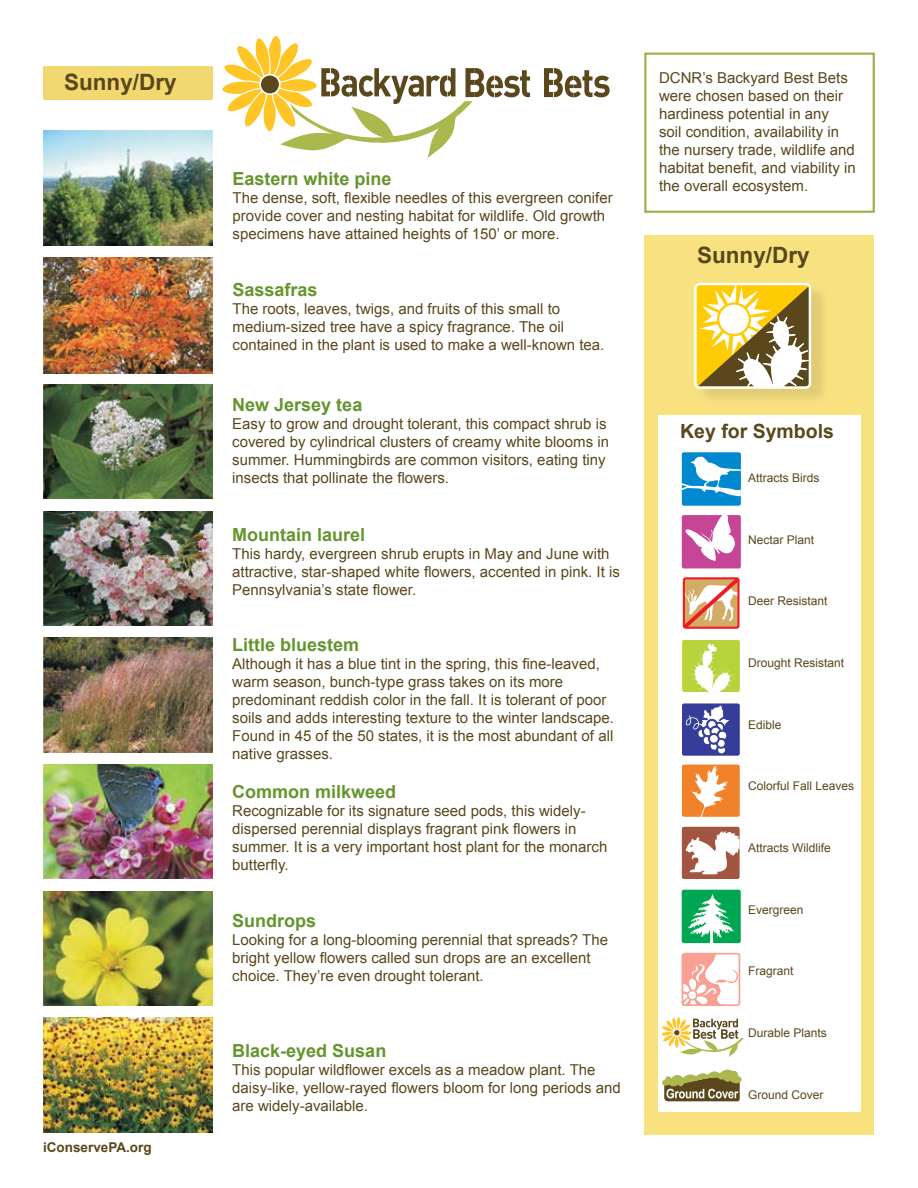
<style>
.page{position:relative;width:918px;height:1188px;background:#fff}
.page>*{position:absolute;margin:0;border:0;box-sizing:border-box;transform-origin:0 0}
.t1{font:700 22.5px "Arial";color:#5a471c}
.t2{font:700 19.5px "Arial";color:#5a471c}
.t3{font:700 18px "Arial";color:#65952e}
.t4{font:15px/18px "Arial";color:#5a471c}
.t5{font:700 13.5px "Arial";color:#5a471c}
.t6{font:12px "Arial";color:#5a471c}
</style>
<div class="page">
<svg style="left:222px;top:36px;width:388px;height:122px"></svg>
<div style="left:644px;top:235px;width:230px;height:900px;background:#f8e280"></div>
<div style="left:43px;top:66px;width:170px;height:33px;background:#f2d870"></div>
<div style="left:644px;top:53px;width:231px;height:160px;border:2px solid #9db44e"></div>
<div style="left:659px;top:415px;width:202px;height:696px;background:#fff"></div>
<div style="left:696px;top:283px;width:143px;height:129px;background:#d9c372;opacity:.75"></div>
<svg style="left:694px;top:283px;width:119px;height:106px"></svg>
<div style="left:682px;top:452px;width:58px;height:54px;background:#0089cf;border-radius:2px"></div>
<svg style="left:682px;top:456px;width:58px;height:40px"></svg>
<div style="left:682px;top:515px;width:58px;height:53px;background:#c64597;border-radius:2px"></div>
<svg style="left:685px;top:515px;width:50px;height:46px"></svg>
<div style="left:682px;top:765px;width:58px;height:52px;background:#f1822a;border-radius:2px"></div>
<svg style="left:692px;top:766px;width:35px;height:51px"></svg>
<svg style="left:682px;top:577px;width:58px;height:52px"></svg>
<div style="left:682px;top:827px;width:58px;height:52px;background:#a25641;border-radius:2px"></div>
<svg style="left:686px;top:831px;width:54px;height:44px"></svg>
<div style="left:682px;top:640px;width:58px;height:52px;background:#b7d43d;border-radius:2px"></div>
<svg style="left:691px;top:643px;width:42px;height:49px"></svg>
<div style="left:682px;top:890px;width:58px;height:53px;background:#00a651;border-radius:2px"></div>
<svg style="left:688px;top:894px;width:46px;height:49px"></svg>
<div style="left:682px;top:703px;width:58px;height:53px;background:#353d98;border-radius:2px"></div>
<svg style="left:685px;top:705px;width:44px;height:49px"></svg>
<svg style="left:682px;top:953px;width:58px;height:53px"></svg>
<svg style="left:661px;top:1017px;width:82px;height:40px"></svg>
<svg style="left:662px;top:1070px;width:80px;height:31px"></svg>
<img style="left:43px;top:130px;width:170px;height:116px">
<img style="left:43px;top:511px;width:170px;height:114px">
<img style="left:43px;top:258px;width:170px;height:115px">
<img style="left:43px;top:638px;width:170px;height:114px">
<img style="left:43px;top:891px;width:170px;height:114px">
<img style="left:43px;top:384px;width:170px;height:115px">
<img style="left:43px;top:764px;width:170px;height:115px">
<img style="left:43px;top:1018px;width:170px;height:114px">
<h1 class="t1" style="left:64px;top:67px;width:114px">Sunny/Dry</h1>
<p class="t5" style="left:43px;top:1138px;width:110px">iConservePA.org</p>
<p class="t3" style="left:233px;top:166px;width:161px">Eastern white pine</p>
<p class="t4" style="left:233px;top:188px;width:382px">The dense, soft, flexible needles of this evergreen conifer provide cover and nesting habitat for wildlife. Old growth specimens have attained heights of 150’ or more.</p>
<p class="t3" style="left:233px;top:277px;width:87px">Sassafras</p>
<p class="t4" style="left:233px;top:300px;width:373px">The roots, leaves, twigs, and fruits of this small to medium-sized tree have a spicy fragrance. The oil contained in the plant is used to make a well-known tea.</p>
<p class="t3" style="left:232px;top:392px;width:132px">New Jersey tea</p>
<p class="t4" style="left:232px;top:415px;width:378px">Easy to grow and drought tolerant, this compact shrub is covered by cylindrical clusters of creamy white blooms in summer. Hummingbirds are common visitors, eating tiny insects that pollinate the flowers.</p>
<p class="t3" style="left:232px;top:522px;width:135px">Mountain laurel</p>
<p class="t4" style="left:232px;top:545px;width:389px">This hardy, evergreen shrub erupts in May and June with attractive, star-shaped white flowers, accented in pink. It is<br>Pennsylvania’s state flower.</p>
<p class="t3" style="left:232px;top:632px;width:129px">Little bluestem</p>
<p class="t4" style="left:232px;top:654px;width:383px">Although it has a blue tint in the spring, this fine-leaved, warm season, bunch-type grass takes on its more predominant reddish color in the fall. It is tolerant of poor soils and adds interesting texture to the winter landscape.<br>Found in 45 of the 50 states, it is the most abundant of all native grasses.</p>
<p class="t3" style="left:232px;top:780px;width:166px">Common milkweed</p>
<p class="t4" style="left:232px;top:802px;width:377px">Recognizable for its signature seed pods, this widely&shy;dispersed perennial displays fragrant pink flowers in summer. It is a very important host plant for the monarch butterfly.</p>
<p class="t3" style="left:232px;top:908px;width:86px">Sundrops</p>
<p class="t4" style="left:232px;top:931px;width:377px">Looking for a long-blooming perennial that spreads? The bright yellow flowers called sun drops are an excellent choice. They’re even drought tolerant.</p>
<p class="t3" style="left:232px;top:1038px;width:156px">Black-eyed Susan</p>
<p class="t4" style="left:232px;top:1061px;width:390px">This popular wildflower excels as a meadow plant. The daisy-like, yellow-rayed flowers bloom for long periods and are widely-available.</p>
<p class="t4" style="left:659px;top:69px;width:198px">DCNR’s Backyard Best Bets were chosen based on their hardiness potential in any<br>soil condition, availability in the nursery trade, wildlife and habitat benefit, and viability in the overall ecosystem.</p>
<h1 class="t1" style="left:697px;top:240px;width:114px">Sunny/Dry</h1>
<h2 class="t2" style="left:680px;top:418px;width:155px">Key for Symbols</h2>
<p class="t6" style="left:748px;top:470px;width:73px">Attracts Birds</p>
<p class="t6" style="left:748px;top:531px;width:68px">Nectar Plant</p>
<p class="t6" style="left:748px;top:593px;width:81px">Deer Resistant</p>
<p class="t6" style="left:748px;top:655px;width:98px">Drought Resistant</p>
<p class="t6" style="left:748px;top:716px;width:35px">Edible</p>
<p class="t6" style="left:748px;top:778px;width:108px">Colorful Fall Leaves</p>
<p class="t6" style="left:748px;top:839px;width:84px">Attracts Wildlife</p>
<p class="t6" style="left:748px;top:901px;width:57px">Evergreen</p>
<p class="t6" style="left:748px;top:963px;width:47px">Fragrant</p>
<p class="t6" style="left:748px;top:1024px;width:80px">Durable Plants</p>
<p class="t6" style="left:748px;top:1086px;width:77px">Ground Cover</p>
</div>
